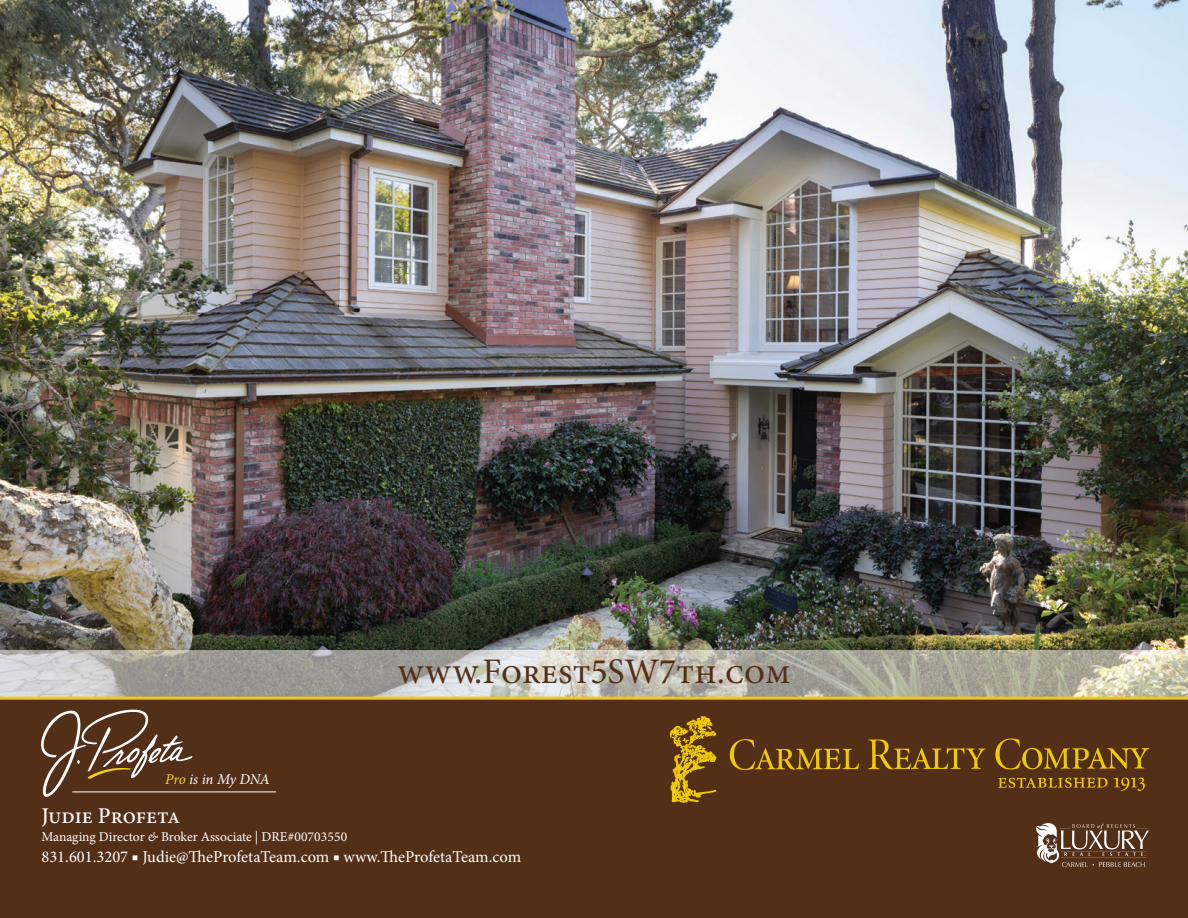
<style>
.page{position:relative;width:1188px;height:918px;background:#fff}
.page>*{position:absolute;margin:0;border:0;box-sizing:border-box;transform-origin:0 0}
.t1{font:36px "Minion Pro";color:#532f18}
.t2{font:500 22.5px "Minion Pro";letter-spacing:-.005em;color:#fff}
.t3{font:16.5px "Minion Pro";color:#fff}
.t4{font:italic 15px "Minion Pro";letter-spacing:-.015em;color:#fff}
.t5{font:13.5px "Minion Pro";color:#fff}
.s1{color:#f4d70f}
.s2{font-style:italic}
</style>
<div class="page">
<img style="left:0;top:0;width:1188px;height:696px">
<div style="left:0;top:697px;width:1188px;height:221px;background:#532f18"></div>
<img style="left:670px;top:717px;width:478px;height:86px">
<img style="left:1037px;top:824px;width:111px;height:43px">
<svg style="left:36px;top:699px;width:157px;height:98px;background:#694a34"></svg>
<hr style="left:72px;top:792px;width:204px;height:1px;background:#fff">
<p class="t4" style="left:165px;top:769px;width:106px"><span class="s1">Pro</span> is in My DNA</p>
<h1 class="t1" style="left:397px;top:647px;width:395px">www.Forest5SW7th.com</h1>
<h2 class="t2" style="left:41px;top:801px;width:140px">Judie Profeta</h2>
<p class="t5" style="left:41px;top:828px;width:307px">Managing Director <span class="s2">&amp;</span> Broker Associate | DRE#00703550</p>
<p class="t3" style="left:41px;top:846px;width:481px">831.601.3207 ■ Judie@TheProfetaTeam.com ■ www.TheProfetaTeam.com</p>
</div>
